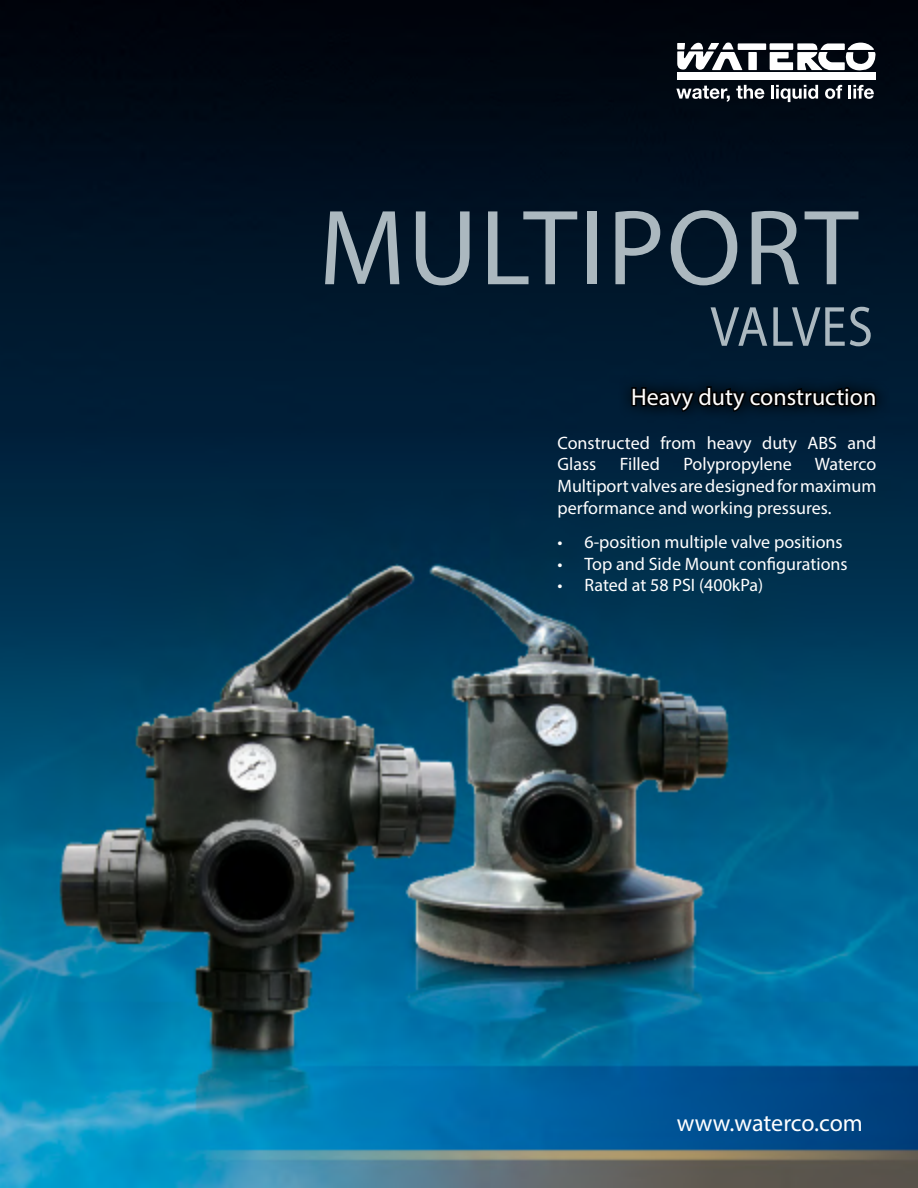
<style>
.page{position:relative;width:918px;height:1188px;background:#fff}
.page>*{position:absolute;margin:0;border:0;box-sizing:border-box;transform-origin:0 0}
.t1{font:108px "Myriad Pro";letter-spacing:.02em;color:#abb8bf}
.t2{font:57px "Myriad Pro";letter-spacing:.02em;color:#abb8bf;scale:.9 1}
.t3{font:24px "Myriad Pro";color:#fff}
.t4{font:18px/21.6px "Myriad Pro";color:#fff}
</style>
<div class="page">
<img style="left:0;top:0;width:918px;height:1188px">
<svg style="left:677px;top:42px;width:199px;height:29px"></svg>
<div style="left:677px;top:72px;width:198px;height:8px;background:#fff"></div>
<svg style="left:676px;top:86px;width:54px;height:16px"></svg>
<svg style="left:736px;top:85px;width:29px;height:14px"></svg>
<hr style="left:771px;top:85px;width:3px;height:14px;background:#fff">
<svg style="left:776px;top:85px;width:42px;height:17px"></svg>
<svg style="left:825px;top:85px;width:17px;height:14px"></svg>
<svg style="left:849px;top:85px;width:25px;height:14px"></svg>
<div style="left:617px;top:373px;width:273px;height:51px;background:#001c34"></div>
<svg style="left:630px;top:276px;width:248px;height:216px"></svg>
<h1 class="t1" style="left:319px;top:181px;width:541px">MULTIPORT</h1>
<h2 class="t2" style="left:710px;top:292px;width:182px">VALVES</h2>
<h3 class="t3" style="left:631px;top:382px;width:247px">Heavy duty construction</h3>
<p class="t4" style="left:558px;top:432px;width:320px">Constructed from heavy duty ABS and<br>Glass</p>
<p class="t4" style="left:620px;top:453px;width:42px">Filled</p>
<p class="t4" style="left:684px;top:453px;width:110px">Polypropylene</p>
<p class="t4" style="left:558px;top:453px;width:320px;text-align:justify;text-indent:257px">Waterco Multiport valves are designed for maximum performance and working pressures.</p>
<p class="t4" style="left:558px;top:531px;width:287px">• 6-position multiple valve positions</p>
<p class="t4" style="left:558px;top:552px;width:292px">• Top and Side Mount configurations</p>
<p class="t4" style="left:558px;top:574px;width:207px">• Rated at 58 PSI (400kPa)</p>
<h3 class="t3" style="left:677px;top:1108px;width:188px">www.waterco.com</h3>
</div>
